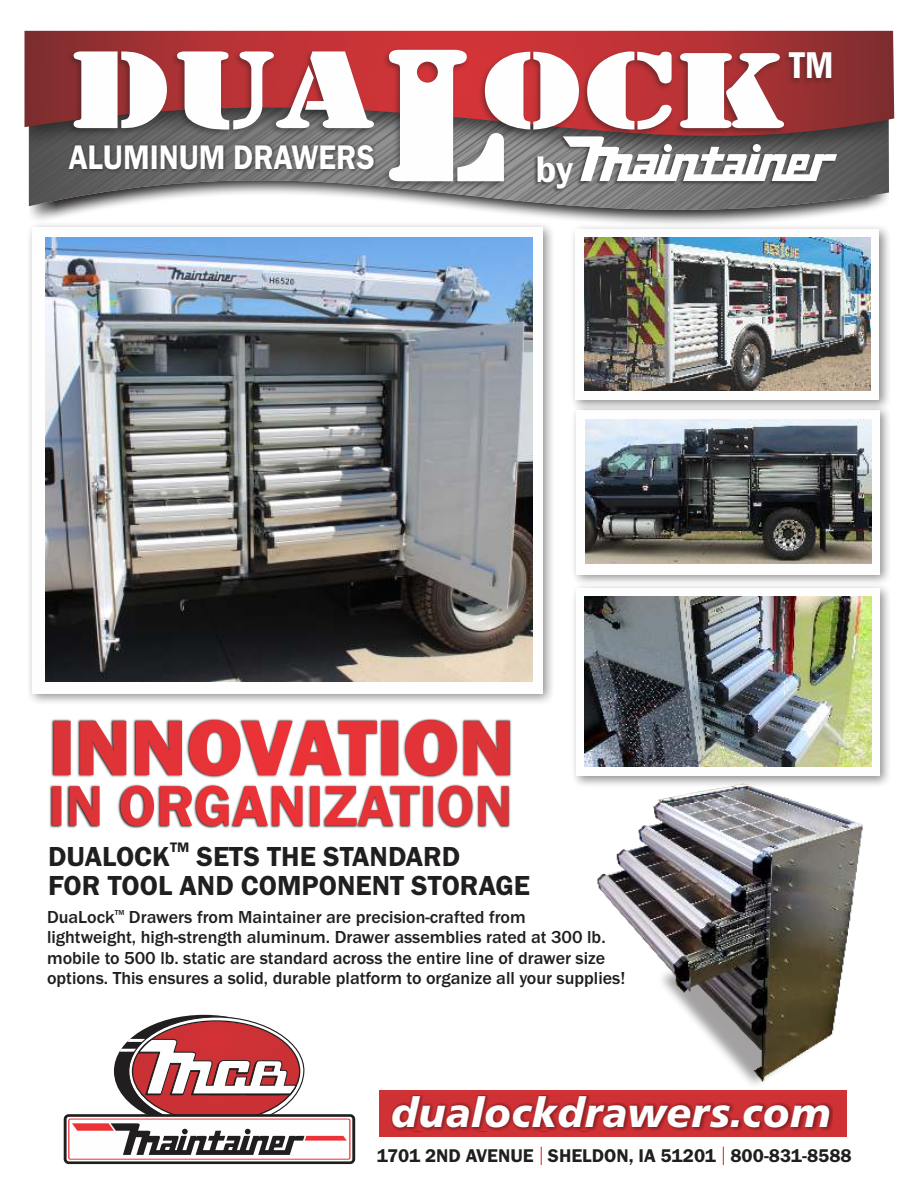
<style>
.page{position:relative;width:918px;height:1188px;background:#fff}
.page>*{position:absolute;margin:0;border:0;box-sizing:border-box;transform-origin:0 0}
.t1{font:italic 900 40.8px "Frutiger Neue LTW1 G";letter-spacing:.02em;color:#fefefe}
.t2{font:600 condensed 38.55px "Franklin Gothic";color:#fefefe}
.t3{font:600 38.4px "Franklin Gothic";color:#fefefe}
.t4{font:600 35.25px "Franklin Gothic";color:#fefefe;scale:.88 1}
.t5{font:600 28.5px/28.8px "Franklin Gothic";color:#201e1e}
.t6{font:600 19.05px "Franklin Gothic";color:#201e1e}
.t7{font:500 18px/20.4px "Franklin Gothic";color:#201e1e}
.t8{font:600 14.25px "Franklin Gothic";color:#201e1e}
.t9{font:500 7.5px "Franklin Gothic";color:#201e1e}
</style>
<div class="page">
<img style="left:29px;top:177px;width:860px;height:46px">
<svg style="left:24px;top:31px;width:870px;height:146px;background:#953a3c"></svg>
<img style="left:29px;top:220px;width:527px;height:483px">
<div style="left:32px;top:227px;width:511px;height:466px;background:#fefefe"></div>
<img style="left:45px;top:238px;width:487px;height:444px">
<img style="left:574px;top:413px;width:315px;height:170px">
<div style="left:576px;top:410px;width:304px;height:164px;background:#fefefe"></div>
<img style="left:586px;top:419px;width:286px;height:144px">
<img style="left:49px;top:719px;width:462px;height:110px">
<svg style="left:51px;top:784px;width:459px;height:42px"></svg>
<svg style="left:54px;top:718px;width:456px;height:59px"></svg>
<img style="left:66px;top:48px;width:769px;height:142px">
<svg style="left:74px;top:51px;width:93px;height:77px"></svg>
<svg style="left:177px;top:51px;width:197px;height:79px"></svg>
<img style="left:534px;top:136px;width:304px;height:56px">
<svg style="left:389px;top:50px;width:448px;height:131px"></svg>
<img style="left:573px;top:223px;width:316px;height:190px">
<div style="left:576px;top:229px;width:303px;height:171px;background:#fefefe"></div>
<img style="left:585px;top:238px;width:285px;height:152px">
<svg style="left:676px;top:310px;width:7px;height:2px"></svg>
<img style="left:574px;top:586px;width:315px;height:199px">
<div style="left:576px;top:589px;width:304px;height:187px;background:#fefefe"></div>
<img style="left:584px;top:596px;width:288px;height:171px">
<img style="left:594px;top:777px;width:279px;height:307px">
<div style="left:64px;top:1114px;width:291px;height:50px;background:#fefefe;border:3px solid #201e1e;border-radius:4px"></div>
<div style="left:68px;top:1119px;width:282px;height:41px;border:1px solid #ed3237"></div>
<svg style="left:72px;top:1014px;width:275px;height:141px"></svg>
<div style="left:379px;top:1090px;width:467px;height:46px;background:#cf3135"></div>
<div style="left:391px;top:1095px;width:442px;height:36px;background:#201e1e;opacity:.49"></div>
<svg style="left:541px;top:1147px;width:1px;height:18px"></svg>
<svg style="left:723px;top:1147px;width:1px;height:18px"></svg>
<h3 class="t4" style="left:69px;top:144px;width:349px">ALUMINUM DRAWERS</h3>
<h3 class="t3" style="left:536px;top:155px;width:39px">by</h3>
<h2 class="t2" style="left:790px;top:51px;width:46px">TM</h2>
<p class="t8" style="left:170px;top:842px;width:21px">TM</p>
<h3 class="t5" style="left:48px;top:844px;width:483px">DUALOCK SETS THE STANDARD<br>FOR TOOL AND COMPONENT STORAGE</h3>
<p class="t9" style="left:115px;top:910px;width:11px">TM</p>
<p class="t7" style="left:47px;top:908px;width:580px">DuaLock Drawers from Maintainer are precision-crafted from<br>lightweight, high-strength aluminum. Drawer assemblies rated at 300 lb. mobile to 500 lb. static are standard across the entire line of drawer size options. This ensures a solid, durable platform to organize all your supplies!</p>
<h1 class="t1" style="left:391px;top:1096px;width:441px">dualockdrawers.com</h1>
<p class="t6" style="left:377px;top:1149px;width:477px">1701 2ND AVENUE SHELDON, IA 51201 800-831-8588</p>
</div>
